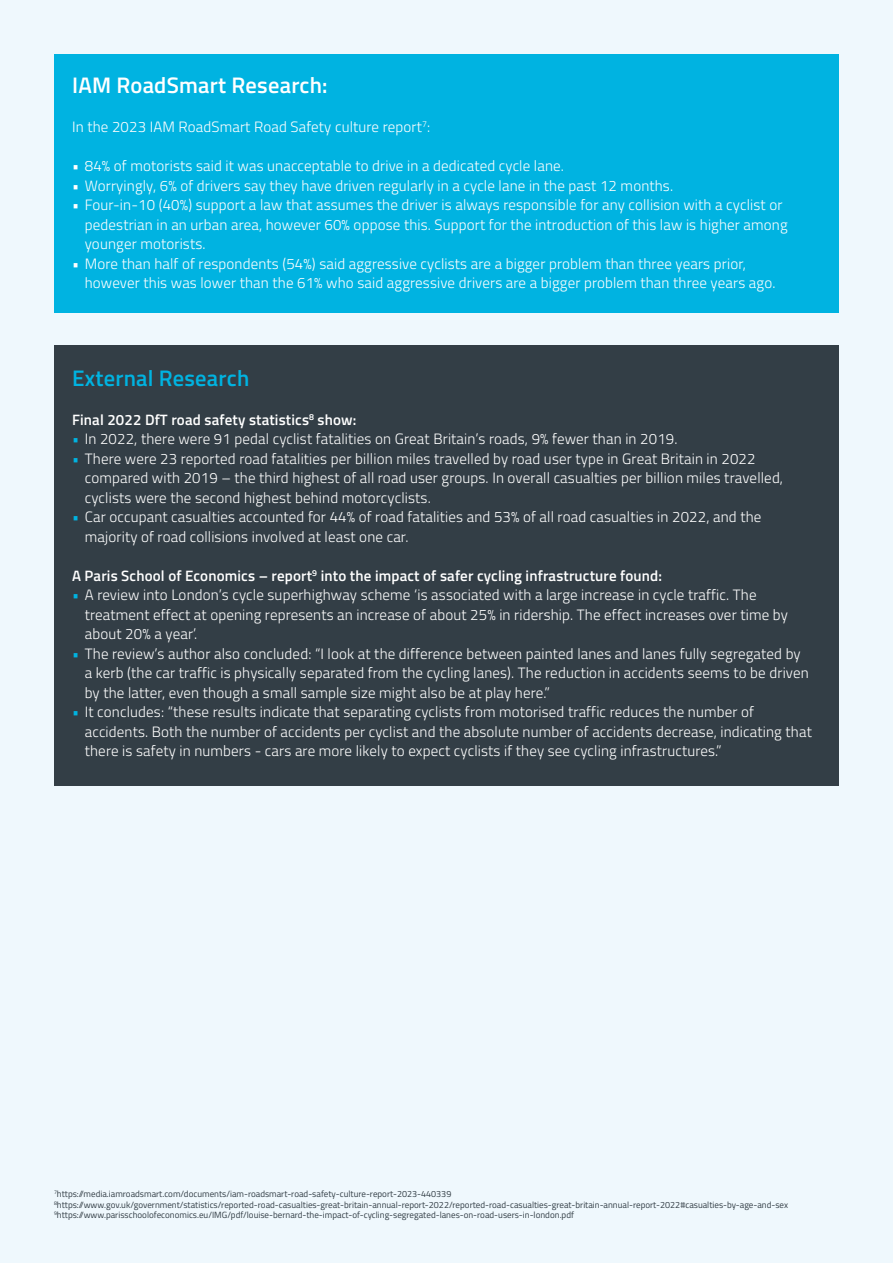
<style>
.page{position:relative;width:893px;height:1263px;background:#eff8fd}
.page>*{position:absolute;margin:0;border:0;box-sizing:border-box;transform-origin:0 0}
.t1{font:600 22.5px "Titillium Web";letter-spacing:.01em;color:#fff}
.t2{font:600 22.5px "Titillium Web";letter-spacing:.01em;color:#00b3e1}
.t3{font:300 15px/19.5px "Titillium Web";letter-spacing:.01em;color:#fff}
.t4{font:600 15px "Titillium Web";letter-spacing:.01em;color:#fff}
.t5{font:9px/10.8px "Titillium Web";color:#333e46}
.s1{color:#00b3e1}
</style>
<div class="page">
<div style="left:54px;top:345px;width:785px;height:441px;background:#333e46"></div>
<div style="left:54px;top:54px;width:785px;height:259px;background:#00b3e1"></div>
<h1 class="t1" style="left:72px;top:68px;width:257px">IAM RoadSmart Research:</h1>
<p class="t3" style="left:72px;top:116px;width:360px">In the 2023 IAM RoadSmart Road Safety culture report<sup>7</sup>:</p>
<p class="t3" style="left:72px;top:155px;width:493px">• 84% of motorists said it was unacceptable to drive in a dedicated cycle lane.</p>
<p class="t3" style="left:72px;top:175px;width:603px">• Worryingly, 6% of drivers say they have driven regularly in a cycle lane in the past 12 months.</p>
<p class="t3" style="left:85px;top:194px;width:704px;text-indent:-13px">• Four-in-10 (40%) support a law that assumes the driver is always responsible for any collision with a cyclist or pedestrian in an urban area, however 60% oppose this. Support for the introduction of this law is higher among younger motorists.</p>
<p class="t3" style="left:85px;top:253px;width:692px;text-indent:-13px">• More than half of respondents (54%) said aggressive cyclists are a bigger problem than three years prior, however this was lower than the 61% who said aggressive drivers are a bigger problem than three years ago.</p>
<h1 class="t2" style="left:72px;top:361px;width:179px">External Research</h1>
<p class="t4" style="left:72px;top:408px;width:286px">Final 2022 DfT road safety statistics<sup>8</sup> show:</p>
<p class="t3" style="left:72px;top:428px;width:607px"><span class="s1">•</span> In 2022, there were 91 pedal cyclist fatalities on Great Britain’s roads, 9% fewer than in 2019.</p>
<p class="t3" style="left:85px;top:448px;width:700px;text-indent:-13px"><span class="s1">•</span> There were 23 reported road fatalities per billion miles travelled by road user type in Great Britain in 2022 compared with 2019 – the third highest of all road user groups. In overall casualties per billion miles travelled, cyclists were the second highest behind motorcyclists.</p>
<p class="t3" style="left:85px;top:506px;width:678px;text-indent:-13px"><span class="s1">•</span> Car occupant casualties accounted for 44% of road fatalities and 53% of all road casualties in 2022, and the majority of road collisions involved at least one car.</p>
<p class="t4" style="left:72px;top:564px;width:591px">A Paris School of Economics – report<sup>9</sup> into the impact of safer cycling infrastructure found:</p>
<p class="t3" style="left:85px;top:584px;width:704px;text-indent:-13px"><span class="s1">•</span> A review into London’s cycle superhighway scheme ‘is associated with a large increase in cycle traffic. The treatment effect at opening represents an increase of about 25% in ridership. The effect increases over time by about 20% a year’.</p>
<p class="t3" style="left:85px;top:643px;width:725px;text-indent:-13px"><span class="s1">•</span> The review’s author also concluded: “I look at the difference between painted lanes and lanes fully segregated by a kerb (the car traffic is physically separated from the cycling lanes). The reduction in accidents seems to be driven by the latter, even though a small sample size might also be at play here.”</p>
<p class="t3" style="left:85px;top:701px;width:728px;text-indent:-13px"><span class="s1">•</span> It concludes: “these results indicate that separating cyclists from motorised traffic reduces the number of accidents. Both the number of accidents per cyclist and the absolute number of accidents decrease, indicating that there is safety in numbers - cars are more likely to expect cyclists if they see cycling infrastructures.”</p>
<p class="t5" style="left:54px;top:1188px;width:736px"><sup>7</sup>https://media.iamroadsmart.com/documents/iam-roadsmart-road-safety-culture-report-2023-440339<br><sup>8</sup>https://www.gov.uk/government/statistics/reported-road-casualties-great-britain-annual-report-2022/reported-road-casualties-great-britain-annual-report-2022#casualties-by-age-and-sex<br><sup>9</sup>https://www.parisschoolofeconomics.eu/IMG/pdf/louise-bernard-the-impact-of-cycling-segregated-lanes-on-road-users-in-london.pdf</p>
</div>
